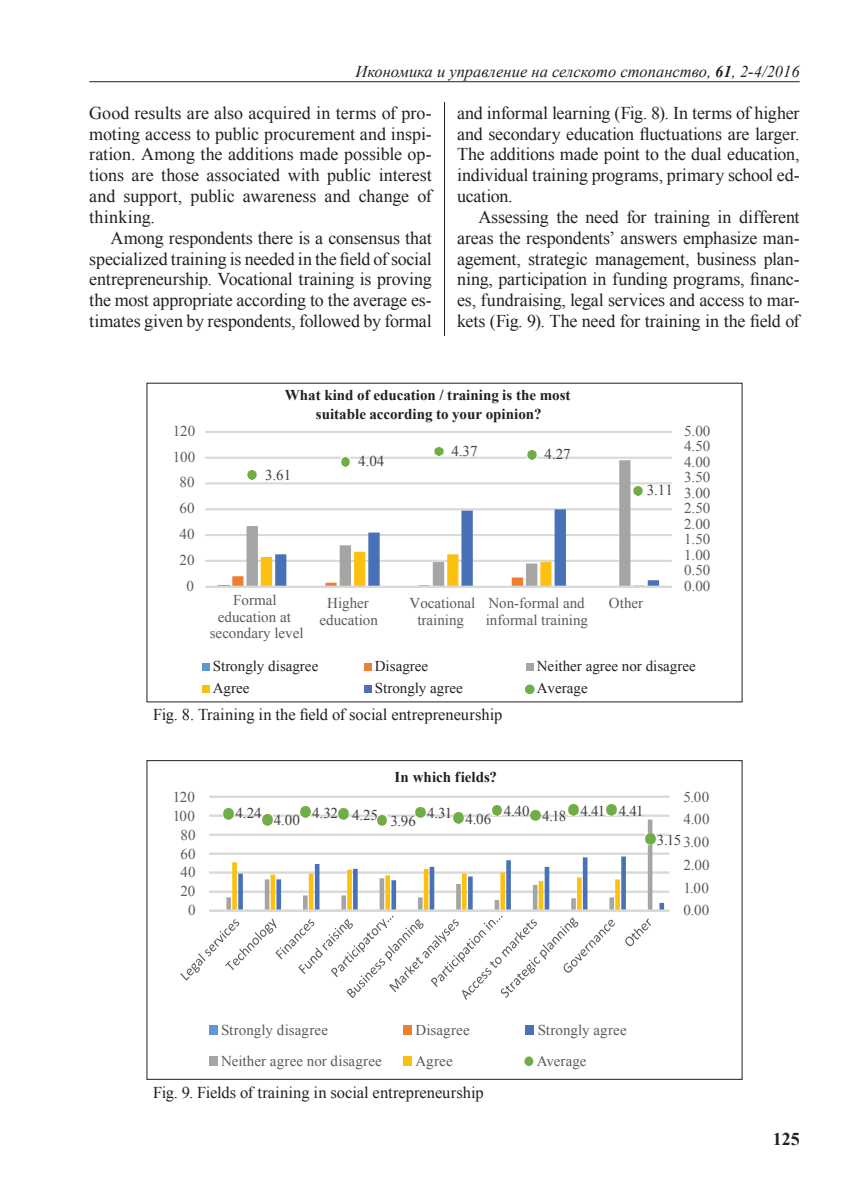
<style>
.page{position:relative;width:855px;height:1204px;background:#fff}
.page>*{position:absolute;margin:0;border:0;box-sizing:border-box;transform-origin:0 0}
.t1{font:18px/20.9px "Times New Roman";letter-spacing:-.01em;color:#231f20;text-align:justify}
.t2{font:700 18px "Times New Roman";color:#231f20}
.t3{font:16.5px "Times New Roman";letter-spacing:-.005em;color:#231f20}
.t4{font:italic 16.5px "Times New Roman";color:#231f20}
.t5{font:15px/16.5px "Times New Roman";color:#5a5a5a;text-align:center}
.t6{font:700 15px/18.9px "Times New Roman";color:#231f20;text-align:center}
.t7{font:15px "Times New Roman";color:#231f20}
.t8{font:15px "Times New Roman";color:#414040}
.s1{font-weight:700}
</style>
<div class="page">
<hr style="left:89px;top:81px;width:710px;height:1px;background:#231f20">
<hr style="left:444px;top:102px;width:1px;height:234px;background:#231f20">
<div style="left:205px;top:431px;width:466px;height:1px;border:1px solid #d9d9d8"></div>
<div style="left:205px;top:457px;width:466px;height:1px;border:1px solid #d9d9d8"></div>
<div style="left:205px;top:483px;width:466px;height:1px;border:1px solid #d9d9d8"></div>
<div style="left:205px;top:508px;width:466px;height:2px;border:1px solid #d9d9d8"></div>
<div style="left:205px;top:534px;width:466px;height:1px;border:1px solid #d9d9d8"></div>
<div style="left:205px;top:560px;width:466px;height:1px;border:1px solid #d9d9d8"></div>
<svg style="left:246px;top:460px;width:384px;height:49px"></svg>
<svg style="left:218px;top:509px;width:441px;height:77px"></svg>
<div style="left:205px;top:586px;width:466px;height:1px;border:1px solid #d9d9d8"></div>
<svg style="left:248px;top:470px;width:9px;height:9px"></svg>
<svg style="left:341px;top:457px;width:9px;height:9px"></svg>
<svg style="left:434px;top:447px;width:9px;height:9px"></svg>
<svg style="left:527px;top:450px;width:9px;height:9px"></svg>
<svg style="left:634px;top:486px;width:9px;height:9px"></svg>
<div style="left:202px;top:663px;width:7px;height:7px;background:#5d9ad3"></div>
<div style="left:364px;top:663px;width:7px;height:7px;background:#ee7e31"></div>
<div style="left:526px;top:663px;width:7px;height:7px;background:#a5a5a4"></div>
<div style="left:202px;top:685px;width:7px;height:8px;background:#fcc011"></div>
<div style="left:364px;top:685px;width:7px;height:8px;background:#4871b8"></div>
<svg style="left:525px;top:684px;width:10px;height:11px"></svg>
<div style="left:209px;top:796px;width:460px;height:1px;border:1px solid #d9d9d8"></div>
<div style="left:209px;top:814px;width:460px;height:2px;border:1px solid #d9d9d8"></div>
<div style="left:209px;top:834px;width:460px;height:1px;border:1px solid #d9d9d8"></div>
<div style="left:209px;top:852px;width:460px;height:2px;border:1px solid #d9d9d8"></div>
<div style="left:209px;top:871px;width:460px;height:2px;border:1px solid #d9d9d8"></div>
<div style="left:209px;top:890px;width:460px;height:2px;border:1px solid #d9d9d8"></div>
<div style="left:209px;top:909px;width:460px;height:2px;border:1px solid #d9d9d8"></div>
<svg style="left:180px;top:804px;width:484px;height:195px"></svg>
<div style="left:209px;top:1025px;width:8px;height:9px;background:#5d9ad3"></div>
<div style="left:403px;top:1025px;width:9px;height:9px;background:#ee7e31"></div>
<div style="left:209px;top:1056px;width:8px;height:9px;background:#a5a5a4"></div>
<div style="left:403px;top:1056px;width:9px;height:9px;background:#fcc011"></div>
<div style="left:526px;top:1025px;width:8px;height:9px;background:#4871b8"></div>
<div style="left:524px;top:1056px;width:9px;height:9px;background:#71ad46;border-radius:50%"></div>
<p class="t4" style="left:355px;top:60px;width:446px">Икономика и управление на селското стопанство, <span class="s1">61</span>, 2-4/2016</p>
<p class="t1" style="left:89px;top:102px;width:344px">Good results are also acquired in terms of pro&shy;moting access to public procurement and inspi&shy;ration. Among the additions made possible op&shy;tions are those associated with public interest and support, public awareness and change of thinking.</p>
<p class="t1" style="left:89px;top:227px;width:344px;text-indent:21px">Among respondents there is a consensus that specialized training is needed in the field of social entrepreneurship. Vocational training is proving the most appropriate according to the average es&shy;timates given by respondents, followed by formal</p>
<p class="t1" style="left:457px;top:102px;width:344px">and informal learning (Fig. 8). In terms of higher and secondary education fluctuations are larger.<br>The additions made point to the dual education, individual training programs, primary school ed&shy;ucation.</p>
<p class="t1" style="left:457px;top:206px;width:344px;text-indent:21px">Assessing the need for training in different areas the respondents’ answers emphasize man&shy;agement, strategic management, business plan&shy;ning, participation in funding programs, financ&shy;es, fundraising, legal services and access to mar&shy;kets (Fig. 9). The need for training in the field of</p>
<p class="t6" style="left:285px;top:385px;width:287px">What kind of education / training is the most suitable according to your opinion?</p>
<p class="t5" style="left:173px;top:422px;width:24px">120</p>
<p class="t5" style="left:684px;top:422px;width:28px">5.00</p>
<p class="t5" style="left:173px;top:448px;width:24px">100</p>
<p class="t8" style="left:358px;top:451px;width:28px">4.04</p>
<p class="t8" style="left:451px;top:441px;width:28px">4.37</p>
<p class="t8" style="left:544px;top:444px;width:28px">4.27</p>
<p class="t5" style="left:684px;top:438px;width:28px">4.50</p>
<p class="t5" style="left:684px;top:453px;width:28px">4.00</p>
<p class="t5" style="left:179px;top:474px;width:17px">80</p>
<p class="t8" style="left:265px;top:464px;width:28px">3.61</p>
<p class="t8" style="left:646px;top:480px;width:28px">3.11</p>
<p class="t5" style="left:684px;top:469px;width:28px">3.50</p>
<p class="t5" style="left:684px;top:484px;width:28px">3.00</p>
<p class="t5" style="left:179px;top:499px;width:17px">60</p>
<p class="t5" style="left:684px;top:499px;width:28px">2.50</p>
<p class="t5" style="left:179px;top:525px;width:17px">40</p>
<p class="t5" style="left:684px;top:515px;width:28px">2.00</p>
<p class="t5" style="left:684px;top:530px;width:28px">1.50</p>
<p class="t5" style="left:179px;top:551px;width:17px">20</p>
<p class="t5" style="left:684px;top:546px;width:28px">1.00</p>
<p class="t5" style="left:684px;top:561px;width:28px">0.50</p>
<p class="t5" style="left:186px;top:577px;width:9px">0</p>
<p class="t5" style="left:684px;top:577px;width:28px">0.00</p>
<p class="t5" style="left:210px;top:591px;width:95px">Formal education at secondary level</p>
<p class="t5" style="left:319px;top:594px;width:60px">Higher education</p>
<p class="t5" style="left:409px;top:594px;width:67px">Vocational training</p>
<p class="t5" style="left:486px;top:594px;width:104px;text-align:left">Non-formal and informal training</p>
<p class="t5" style="left:609px;top:594px;width:36px">Other</p>
<p class="t7" style="left:213px;top:655px;width:107px">Strongly disagree</p>
<p class="t7" style="left:375px;top:655px;width:55px">Disagree</p>
<p class="t7" style="left:537px;top:655px;width:161px">Neither agree nor disagree</p>
<p class="t7" style="left:213px;top:678px;width:38px">Agree</p>
<p class="t7" style="left:375px;top:678px;width:90px">Strongly agree</p>
<p class="t7" style="left:537px;top:678px;width:52px">Average</p>
<p class="t3" style="left:153px;top:703px;width:351px">Fig. 8. Training in the field of social entrepreneurship</p>
<p class="t6" style="left:394px;top:767px;width:104px">In which fields?</p>
<p class="t5" style="left:173px;top:788px;width:24px">120</p>
<p class="t5" style="left:683px;top:788px;width:27px">5.00</p>
<p class="t5" style="left:173px;top:807px;width:24px">100</p>
<p class="t8" style="left:236px;top:803px;width:28px">4.24</p>
<p class="t8" style="left:274px;top:810px;width:28px">4.00</p>
<p class="t8" style="left:312px;top:804px;width:105px">4.32 4.25 3.96</p>
<p class="t8" style="left:427px;top:806px;width:66px">4.31 4.06</p>
<p class="t8" style="left:504px;top:800px;width:141px">4.40 4.18 4.41 4.41</p>
<p class="t5" style="left:683px;top:810px;width:28px">4.00</p>
<p class="t5" style="left:180px;top:826px;width:17px">80</p>
<p class="t5" style="left:180px;top:845px;width:17px">60</p>
<p class="t5" style="left:180px;top:863px;width:17px">40</p>
<p class="t8" style="left:657px;top:829px;width:26px">3.15</p>
<p class="t5" style="left:683px;top:833px;width:27px">3.00</p>
<p class="t5" style="left:683px;top:856px;width:28px">2.00</p>
<p class="t5" style="left:180px;top:882px;width:16px">20</p>
<p class="t5" style="left:683px;top:879px;width:27px">1.00</p>
<p class="t5" style="left:188px;top:901px;width:9px">0</p>
<p class="t5" style="left:683px;top:901px;width:28px">0.00</p>
<p class="t5" style="left:221px;top:1021px;width:108px">Strongly disagree</p>
<p class="t5" style="left:415px;top:1021px;width:56px">Disagree</p>
<p class="t5" style="left:221px;top:1052px;width:162px">Neither agree nor disagree</p>
<p class="t5" style="left:415px;top:1052px;width:39px">Agree</p>
<p class="t3" style="left:153px;top:1080px;width:332px">Fig. 9. Fields of training in social entrepreneurship</p>
<p class="t5" style="left:536px;top:1013px;width:92px;line-height:31.5px;text-align:left">Strongly agree<br>Average</p>
<p class="t2" style="left:772px;top:1126px;width:28px">125</p>
</div>
